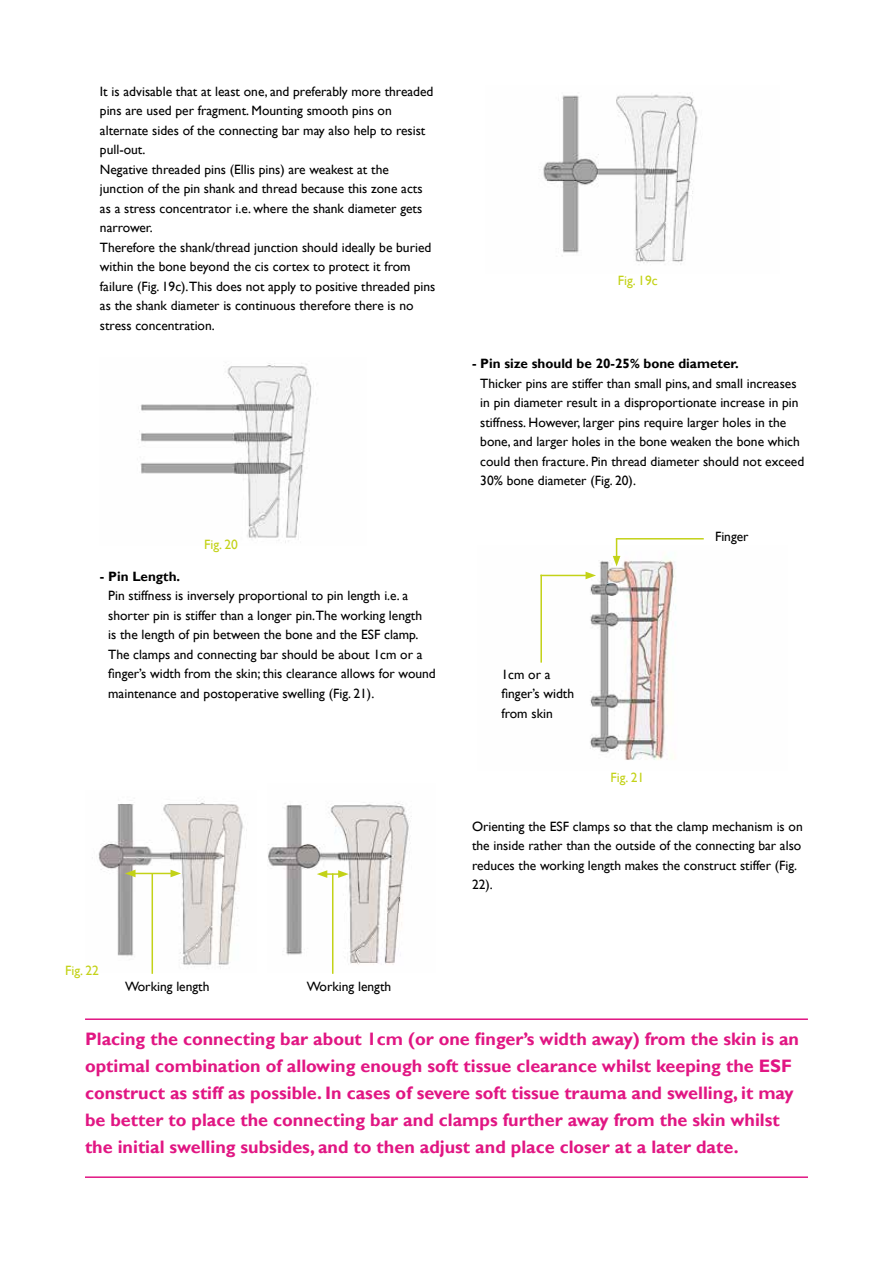
<style>
.page{position:relative;width:893px;height:1263px;background:#fff}
.page>*{position:absolute;margin:0;border:0;box-sizing:border-box;transform-origin:0 0}
.t1{font:700 18px/27px "Gill Sans";color:#e11683}
.t2{font:13.5px/19.5px "Gill Sans";color:#000}
.t3{font:700 13.5px "Gill Sans";color:#000}
.t4{font:13.5px "Gill Sans";color:#c3d217}
</style>
<div class="page">
<img style="left:539px;top:93px;width:159px;height:172px">
<img style="left:139px;top:363px;width:173px;height:180px">
<img style="left:540px;top:556px;width:136px;height:204px">
<img style="left:92px;top:798px;width:155px;height:174px">
<img style="left:268px;top:802px;width:144px;height:170px">
<hr style="left:85px;top:1018px;width:723px;height:2px;background:#e11683">
<hr style="left:85px;top:1176px;width:723px;height:2px;background:#e11683">
<svg style="left:613px;top:539px;width:7px;height:27px"></svg>
<hr style="left:616px;top:538px;width:88px;height:1px;background:#c3d217">
<hr style="left:540px;top:575px;width:48px;height:1px;background:#c3d217">
<svg style="left:586px;top:572px;width:10px;height:7px"></svg>
<hr style="left:540px;top:575px;width:2px;height:88px;background:#c3d217">
<hr style="left:152px;top:873px;width:1px;height:101px;background:#c3d217">
<hr style="left:133px;top:873px;width:40px;height:1px;background:#c3d217">
<svg style="left:125px;top:870px;width:11px;height:7px"></svg>
<svg style="left:171px;top:870px;width:10px;height:7px"></svg>
<hr style="left:332px;top:873px;width:1px;height:101px;background:#c3d217">
<svg style="left:317px;top:870px;width:32px;height:8px"></svg>
<p class="t2" style="left:100px;top:82px;width:337px">It is advisable that at least one, and preferably more threaded pins are used per fragment. Mounting smooth pins on alternate sides of the connecting bar may also help to resist pull-out.<br>Negative threaded pins (Ellis pins) are weakest at the junction of the pin shank and thread because this zone acts as a stress concentrator i.e. where the shank diameter gets narrower.<br>Therefore the shank/thread junction should ideally be buried within the bone beyond the cis cortex to protect it from failure (Fig. 19c).This does not apply to positive threaded pins as the shank diameter is continuous therefore there is no stress concentration.</p>
<p class="t4" style="left:204px;top:536px;width:35px">Fig. 20</p>
<p class="t3" style="left:100px;top:568px;width:82px">- Pin Length.</p>
<p class="t2" style="left:108px;top:586px;width:329px">Pin stiffness is inversely proportional to pin length i.e. a shorter pin is stiffer than a longer pin.The working length<br>is the length of pin between the bone and the ESF clamp.<br>The clamps and connecting bar should be about 1cm or a finger’s width from the skin; this clearance allows for wound maintenance and postoperative swelling (Fig. 21).</p>
<p class="t4" style="left:65px;top:962px;width:35px">Fig. 22</p>
<p class="t2" style="left:125px;top:977px;width:86px">Working length</p>
<p class="t2" style="left:307px;top:977px;width:86px">Working length</p>
<p class="t4" style="left:618px;top:272px;width:41px">Fig. 19c</p>
<p class="t3" style="left:472px;top:355px;width:268px">- Pin size should be 20-25% bone diameter.</p>
<p class="t2" style="left:480px;top:373px;width:325px">Thicker pins are stiffer than small pins, and small increases in pin diameter result in a disproportionate increase in pin stiffness. However, larger pins require larger holes in the bone, and larger holes in the bone weaken the bone which could then fracture. Pin thread diameter should not exceed 30% bone diameter (Fig. 20).</p>
<p class="t2" style="left:501px;top:665px;width:74px">1cm or a finger’s width from skin</p>
<p class="t4" style="left:610px;top:769px;width:35px">Fig. 21</p>
<p class="t2" style="left:715px;top:527px;width:35px">Finger</p>
<p class="t2" style="left:472px;top:817px;width:332px">Orienting the ESF clamps so that the clamp mechanism is on the inside rather than the outside of the connecting bar also reduces the working length makes the construct stiffer (Fig.<br>22).</p>
<p class="t1" style="left:85px;top:1026px;width:716px">Placing the connecting bar about 1cm (or one finger’s width away) from the skin is an optimal combination of allowing enough soft tissue clearance whilst keeping the ESF construct as stiff as possible. In cases of severe soft tissue trauma and swelling, it may be better to place the connecting bar and clamps further away from the skin whilst the initial swelling subsides, and to then adjust and place closer at a later date.</p>
</div>
